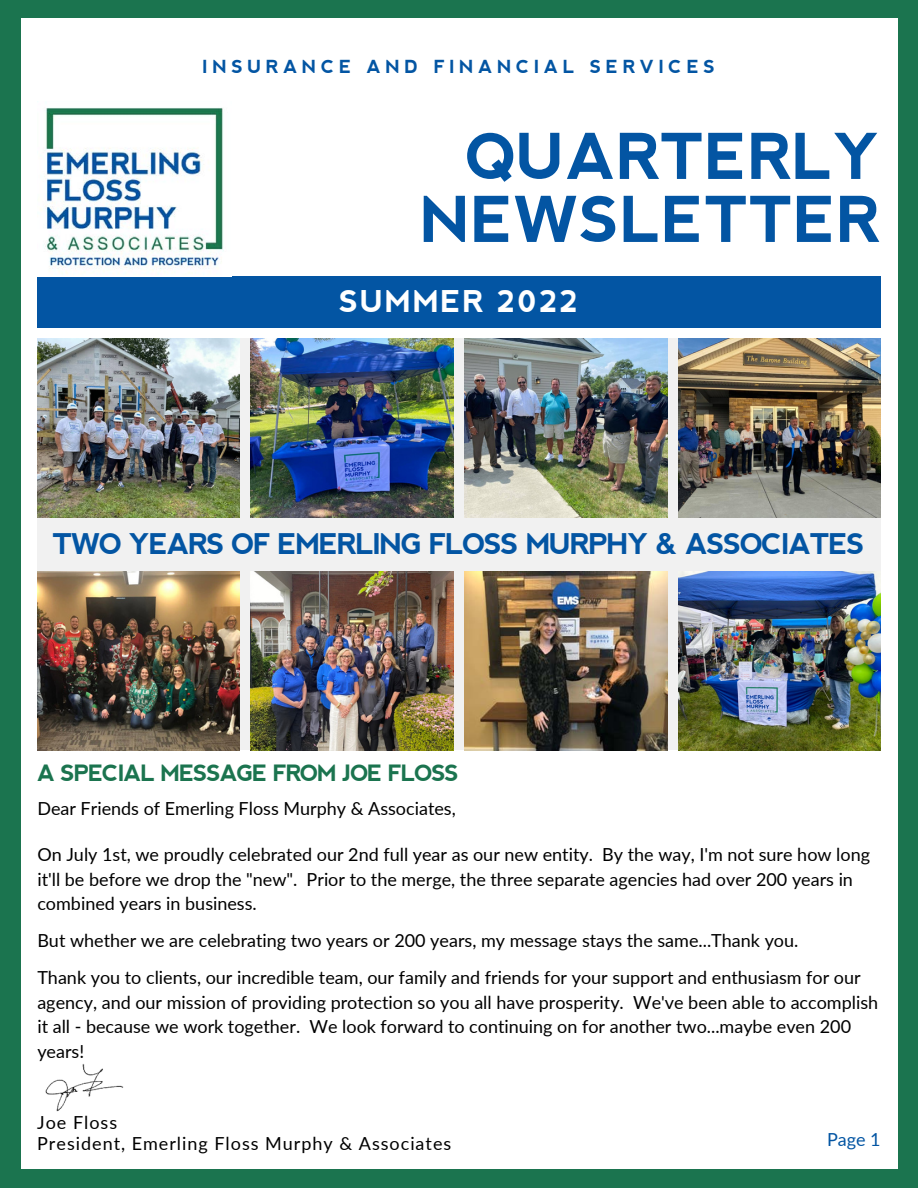
<style>
.page{position:relative;width:918px;height:1188px;background:#1b744f}
.page>*{position:absolute;margin:0;border:0;box-sizing:border-box;transform-origin:0 0}
.t1{font:700 63px/63px "Nevis";color:#0355a3;text-align:right}
.t2{font:700 30px "Nevis";letter-spacing:.05em;color:#fff}
.t3{font:700 28.5px "Nevis";letter-spacing:-.05em;color:#0355a3}
.t4{font:700 22.5px "Nevis";letter-spacing:-.05em;color:#1b744f}
.t5{font:18px/24.8px "Lato";color:#000}
.t6{font:18px/21.3px "Lato";letter-spacing:.055em;color:#000}
.t7{font:700 18px "Nevis";letter-spacing:.25em;color:#0355a3}
.t8{font:18px "Lato";color:#0355a3}
</style>
<div class="page">
<div style="left:21px;top:18px;width:876px;height:1151px;background:#fff"></div>
<div style="left:37px;top:338px;width:844px;height:412px;background:#f1f1f1"></div>
<img style="left:251px;top:338px;width:202px;height:179px">
<img style="left:37px;top:338px;width:203px;height:179px">
<img style="left:465px;top:338px;width:202px;height:179px">
<img style="left:678px;top:338px;width:203px;height:179px">
<div style="left:37px;top:276px;width:844px;height:52px;background:#0355a3"></div>
<img style="left:40px;top:107px;width:184px;height:167px">
<img style="left:678px;top:571px;width:203px;height:179px">
<img style="left:251px;top:571px;width:202px;height:179px">
<img style="left:37px;top:571px;width:203px;height:179px">
<img style="left:465px;top:571px;width:202px;height:179px">
<img style="left:45px;top:1064px;width:79px;height:48px">
<p class="t7" style="left:203px;top:57px;width:514px">INSURANCE AND FINANCIAL SERVICES</p>
<h1 class="t1" style="left:420px;top:126px;width:462px">QUARTERLY<br>NEWSLETTER</h1>
<h2 class="t2" style="left:339px;top:285px;width:241px">SUMMER 2022</h2>
<h3 class="t3" style="left:52px;top:528px;width:814px">TWO YEARS OF EMERLING FLOSS MURPHY &amp; ASSOCIATES</h3>
<p class="t4" style="left:37px;top:761px;width:423px">A SPECIAL MESSAGE FROM JOE FLOSS</p>
<p class="t5" style="left:37px;top:796px;width:420px">Dear Friends of Emerling Floss Murphy &amp; Associates,</p>
<p class="t5" style="left:37px;top:841px;width:834px">On July 1st, we proudly celebrated our 2nd full year as our new entity. By the way, I'm not sure how long it'll be before we drop the "new". Prior to the merge, the three separate agencies had over 200 years in combined years in business.</p>
<p class="t5" style="left:37px;top:922px;width:825px;line-height:36.8px">But whether we are celebrating two years or 200 years, my message stays the same...Thank you.<br>Thank you to clients, our incredible team, our family and friends for your support and enthusiasm for our</p>
<p class="t5" style="left:37px;top:989px;width:842px">agency, and our mission of providing protection so you all have prosperity. We've been able to accomplish it all - because we work together. We look forward to continuing on for another two...maybe even 200 years!</p>
<p class="t6" style="left:37px;top:1111px;width:416px">Joe Floss<br>President, Emerling Floss Murphy &amp; Associates</p>
<p class="t8" style="left:827px;top:1129px;width:55px">Page 1</p>
</div>
